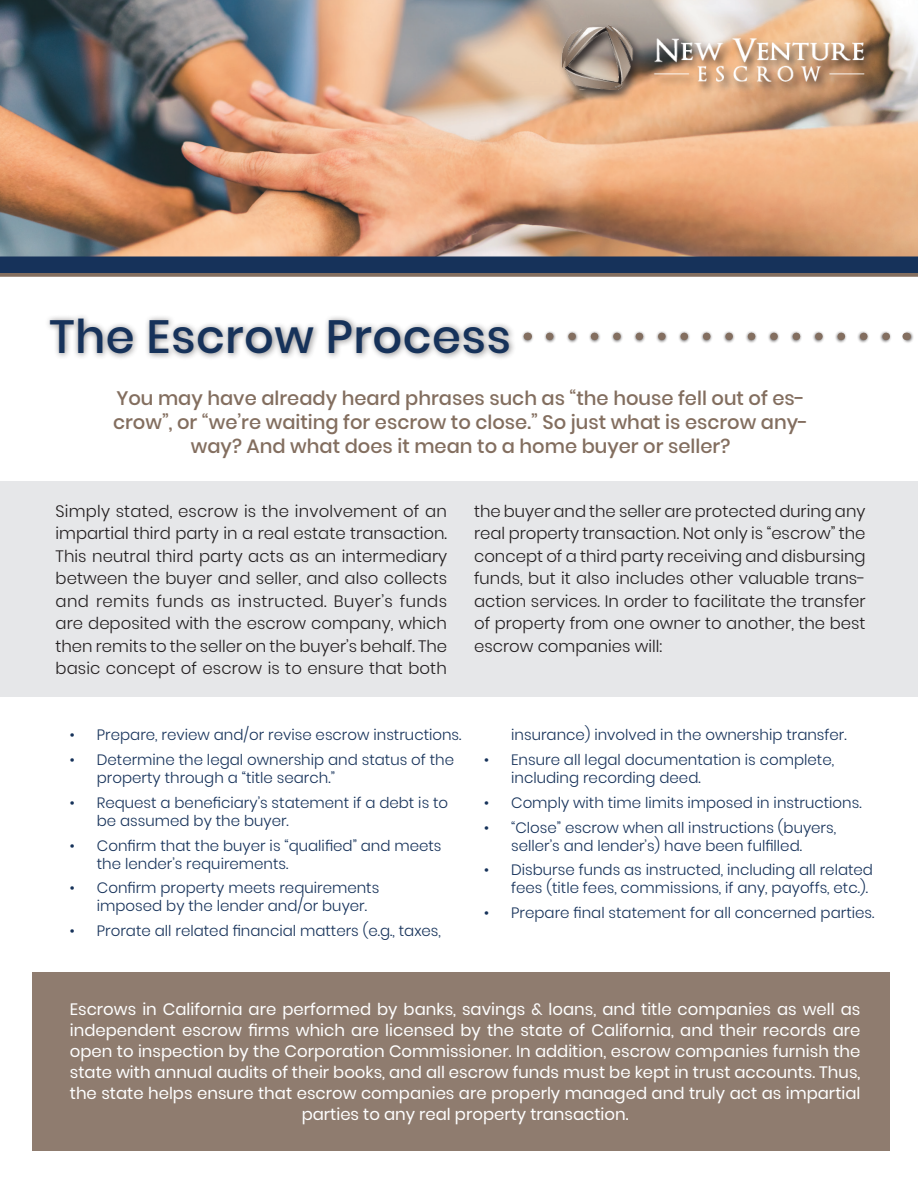
<style>
.page{position:relative;width:918px;height:1188px;background:#fff}
.page>*{position:absolute;margin:0;border:0;box-sizing:border-box;transform-origin:0 0}
.t1{font:500 46.5px "Poppins";letter-spacing:.01em;color:#16325a}
.t2{font:500 19.5px/24px "Poppins";color:#836e5f;text-align:center}
.t3{font:300 16.5px/22.5px "Poppins";color:#231f20;text-align:justify}
.t4{font:16.5px/21px "Poppins";color:#fff;text-align:center}
.t5{font:300 15px/18px "Poppins";color:#16325a}
</style>
<div class="page">
<div style="left:32px;top:972px;width:858px;height:178px;background:#8f7c6f"></div>
<div style="left:45px;top:313px;width:471px;height:48px;background:#231f20;opacity:.56"></div>
<div style="left:522px;top:331px;width:392px;height:13px;background:#231f20;opacity:.75"></div>
<svg style="left:550px;top:333px;width:345px;height:7px"></svg>
<div style="left:0;top:259px;width:918px;height:18px;background:#836e5f"></div>
<img style="left:0;top:0;width:918px;height:256px">
<div style="left:0;top:256px;width:918px;height:17px;background:#16325a"></div>
<div style="left:0;top:481px;width:918px;height:216px;background:#e6e7e9"></div>
<div style="left:559px;top:24px;width:316px;height:77px;background:#231f20;opacity:.9"></div>
<img style="left:558px;top:22px;width:308px;height:67px">
<h1 class="t1" style="left:50px;top:310px;width:463px">The Escrow Process</h1>
<h2 class="t2" style="left:113px;top:387px;width:697px">You may have already heard phrases such as “the house fell out of es&shy;crow”, or “we’re waiting for escrow to close.” So just what is escrow any&shy;way? And what does it mean to a home buyer or seller?</h2>
<p class="t3" style="left:56px;top:500px;width:393px">Simply stated, escrow is the involvement of an impartial third party in a real estate transaction.<br>This neutral third party acts as an intermediary between the buyer and seller, and also collects and remits funds as instructed. Buyer’s funds are deposited with the escrow company, which then remits to the seller on the buyer’s behalf. The basic concept of escrow is to ensure that both</p>
<p class="t3" style="left:474px;top:500px;width:393px">the buyer and the seller are protected during any real property transaction. Not only is “escrow” the concept of a third party receiving and disbursing funds, but it also includes other valuable trans&shy;action services. In order to facilitate the transfer of property from one owner to another, the best escrow companies will:</p>
<p class="t5" style="left:70px;top:726px;width:393px">• Prepare, review and/or revise escrow instructions.</p>
<p class="t5" style="left:97px;top:751px;width:359px;text-indent:-27px">• Determine the legal ownership and status of the property through a “title search.”</p>
<p class="t5" style="left:97px;top:794px;width:353px;text-indent:-27px">• Request a beneficiary’s statement if a debt is to be assumed by the buyer.</p>
<p class="t5" style="left:97px;top:836px;width:346px;text-indent:-27px">• Confirm that the buyer is “qualified” and meets the lender’s requirements.</p>
<p class="t5" style="left:97px;top:879px;width:284px;text-indent:-27px">• Confirm property meets requirements imposed by the lender and/or buyer.</p>
<p class="t5" style="left:70px;top:922px;width:373px">• Prorate all related financial matters (e.g., taxes,</p>
<p class="t5" style="left:511px;top:726px;width:337px">insurance) involved in the ownership transfer.</p>
<p class="t5" style="left:511px;top:751px;width:324px;text-indent:-27px">• Ensure all legal documentation is complete, including recording deed.</p>
<p class="t5" style="left:484px;top:794px;width:379px">• Comply with time limits imposed in instructions.</p>
<p class="t5" style="left:484px;top:818px;width:353px;text-align:center">• “Close” escrow when all instructions (buyers, seller’s and lender’s) have been fulfilled.</p>
<p class="t5" style="left:511px;top:861px;width:363px;text-indent:-27px">• Disburse funds as instructed, including all related fees (title fees, commissions, if any, payoffs, etc.).</p>
<p class="t5" style="left:484px;top:904px;width:392px">• Prepare final statement for all concerned parties.</p>
<p class="t4" style="left:70px;top:999px;width:792px">Escrows in California are performed by banks, savings &amp; loans, and title companies as well as independent escrow firms which are licensed by the state of California, and their records are open to inspection by the Corporation Commissioner. In addition, escrow companies furnish the state with annual audits of their books, and all escrow funds must be kept in trust accounts. Thus, the state helps ensure that escrow companies are properly managed and truly act as impartial parties to any real property transaction.</p>
</div>
